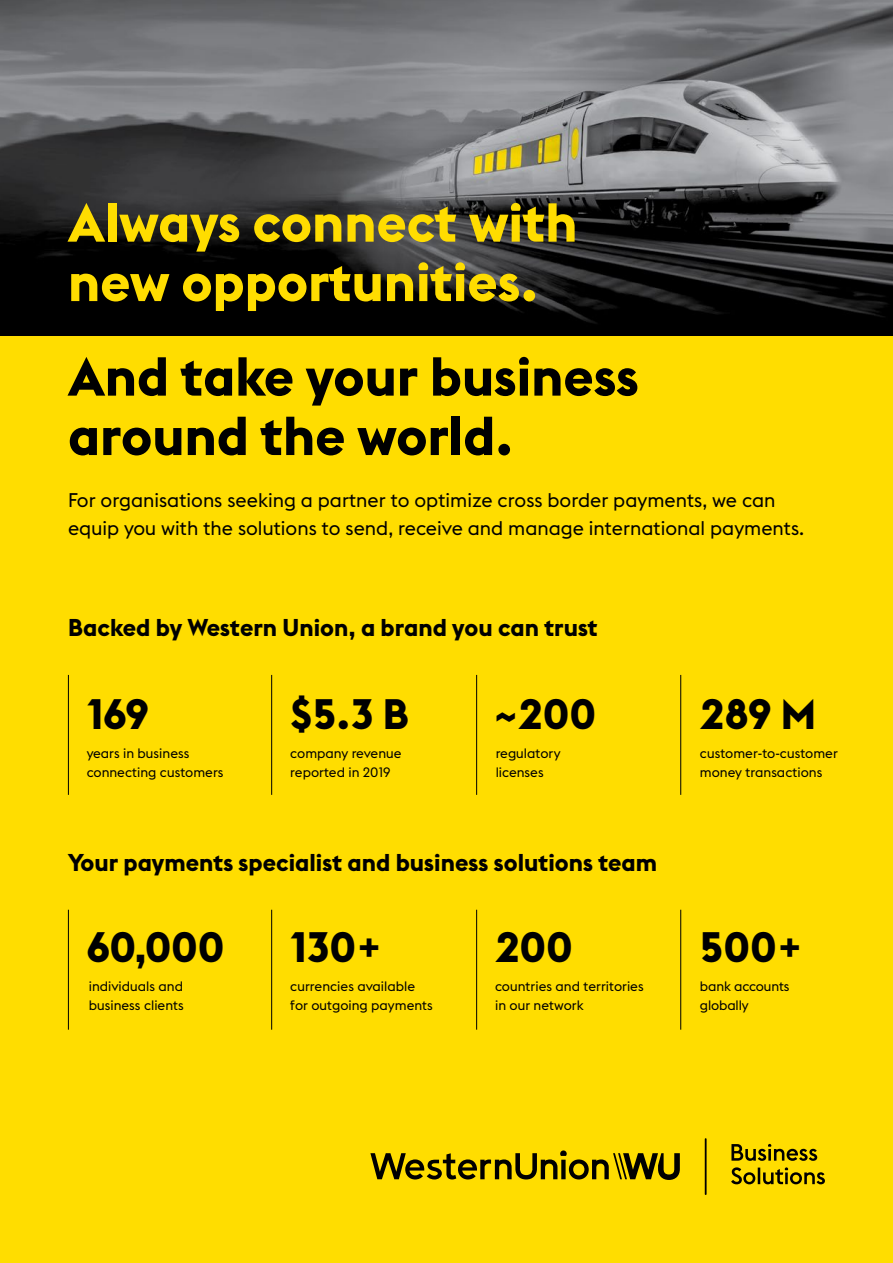
<style>
.page{position:relative;width:893px;height:1263px;background:#fff}
.page>*{position:absolute;margin:0;border:0;box-sizing:border-box;transform-origin:0 0}
.cover_heading{font:700 54px/59.4px "Euclid WU";color:#fd0}
.cover_heading-2{font:700 54px/59.4px "Euclid WU";color:#000}
.t1{font:700 42px "Euclid WU";letter-spacing:-.01em;color:#000}
.subheading_2{font:700 24px "Euclid WU";color:#000}
.body{font:19.5px/27.3px "Euclid WU";color:#000}
.body-2{font:13.5px/18.9px "Euclid WU";color:#000}
</style>
<div class="page">
<div style="left:0;top:335px;width:893px;height:928px;background:#fd0"></div>
<img style="left:0;top:0;width:893px;height:335px">
<svg style="left:731px;top:1144px;width:86px;height:17px"></svg>
<svg style="left:731px;top:1167px;width:94px;height:17px"></svg>
<svg style="left:370px;top:1150px;width:310px;height:30px"></svg>
<hr style="left:705px;top:1138px;width:2px;height:57px;background:#000">
<hr style="left:68px;top:675px;width:1px;height:120px;background:#000">
<hr style="left:271px;top:675px;width:1px;height:120px;background:#000">
<hr style="left:476px;top:675px;width:1px;height:120px;background:#000">
<hr style="left:680px;top:675px;width:1px;height:120px;background:#000">
<hr style="left:68px;top:910px;width:1px;height:120px;background:#000">
<hr style="left:271px;top:910px;width:1px;height:120px;background:#000">
<hr style="left:476px;top:910px;width:1px;height:120px;background:#000">
<hr style="left:680px;top:910px;width:1px;height:120px;background:#000">
<p class="cover_heading" style="left:68px;top:193px;width:511px">Always connect with new opportunities.</p>
<p class="cover_heading-2" style="left:68px;top:347px;width:572px">And take your business around the world.</p>
<p class="body" style="left:68px;top:487px;width:738px">For organisations seeking a partner to optimize cross border payments, we can equip you with the solutions to send, receive and manage international payments.</p>
<p class="subheading_2" style="left:68px;top:614px;width:531px">Backed by Western Union, a brand you can trust</p>
<p class="t1" style="left:87px;top:690px;width:64px">169</p>
<p class="body-2" style="left:87px;top:744px;width:138px">years in business connecting customers</p>
<p class="t1" style="left:290px;top:690px;width:120px">$5.3 B</p>
<p class="t1" style="left:493px;top:690px;width:104px">~200</p>
<p class="body-2" style="left:290px;top:744px;width:113px">company revenue reported in 2019</p>
<p class="body-2" style="left:496px;top:744px;width:67px">regulatory licenses</p>
<p class="subheading_2" style="left:68px;top:848px;width:591px">Your payments specialist and business solutions team</p>
<p class="t1" style="left:700px;top:690px;width:118px">289 M</p>
<p class="body-2" style="left:700px;top:744px;width:139px">customer-to-customer money transactions</p>
<p class="t1" style="left:87px;top:923px;width:139px">60,000</p>
<p class="body-2" style="left:89px;top:977px;width:97px">individuals and business clients</p>
<p class="t1" style="left:290px;top:923px;width:93px">130+</p>
<p class="t1" style="left:495px;top:923px;width:79px">200</p>
<p class="t1" style="left:700px;top:923px;width:104px">500+</p>
<p class="body-2" style="left:290px;top:977px;width:144px">currencies available for outgoing payments</p>
<p class="body-2" style="left:700px;top:977px;width:91px">bank accounts globally</p>
<p class="body-2" style="left:495px;top:977px;width:150px">countries and territories in our network</p>
</div>
